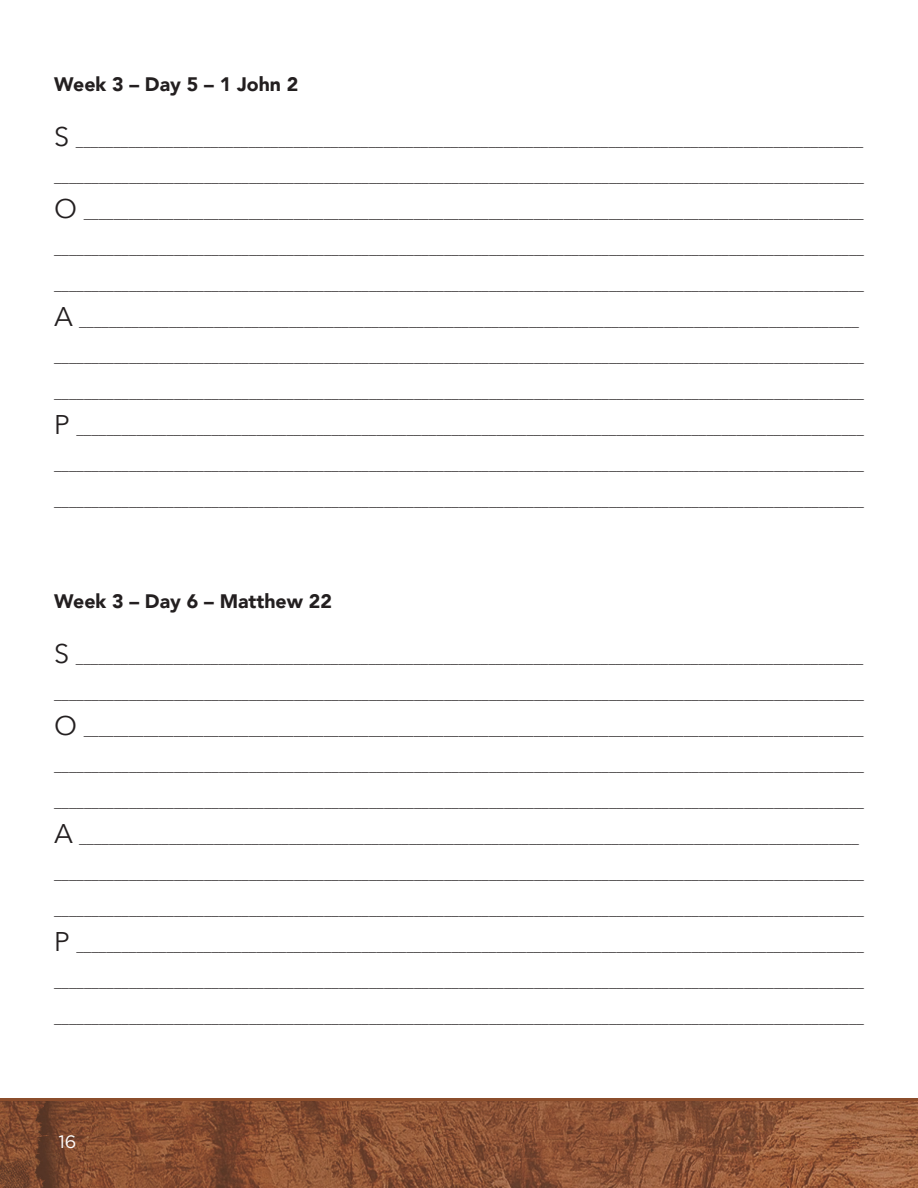
<style>
.page{position:relative;width:918px;height:1188px;background:#fff}
.page>*{position:absolute;margin:0;border:0;box-sizing:border-box;transform-origin:0 0}
.t1{font:900 19.5px "Avenir";color:#231f20}
.t2{font:18px "Gotham";color:#fff}
.t3{font:15px "Avenir Next";color:#231f20}
.s1{font-size:27px}
</style>
<div class="page">
<div style="left:0;top:1098px;width:918px;height:90px;background:linear-gradient(to right,#8b4d2c,#8b4d2c)"></div>
<img style="left:0;top:1102px;width:918px;height:86px">
<p class="t1" style="left:54px;top:67px;width:246px">Week 3 – Day 5 – 1 John 2</p>
<p class="t3" style="left:54px;top:128px;width:811px"><span class="s1">S</span> _________________________________________________________________________________________________________</p>
<p class="t3" style="left:54px;top:164px;width:811px">____________________________________________________________________________________________________________</p>
<p class="t3" style="left:54px;top:200px;width:811px"><span class="s1">O</span> ________________________________________________________________________________________________________</p>
<p class="t3" style="left:54px;top:236px;width:811px">____________________________________________________________________________________________________________</p>
<p class="t3" style="left:54px;top:272px;width:811px">____________________________________________________________________________________________________________</p>
<p class="t3" style="left:54px;top:308px;width:807px"><span class="s1">A</span> ________________________________________________________________________________________________________</p>
<p class="t3" style="left:54px;top:344px;width:811px">____________________________________________________________________________________________________________</p>
<p class="t3" style="left:54px;top:380px;width:811px">____________________________________________________________________________________________________________</p>
<p class="t3" style="left:54px;top:416px;width:811px"><span class="s1">P</span> _________________________________________________________________________________________________________</p>
<p class="t3" style="left:54px;top:452px;width:811px">____________________________________________________________________________________________________________</p>
<p class="t3" style="left:54px;top:488px;width:811px">____________________________________________________________________________________________________________</p>
<p class="t1" style="left:54px;top:585px;width:279px">Week 3 – Day 6 – Matthew 22</p>
<p class="t3" style="left:54px;top:645px;width:811px"><span class="s1">S</span> _________________________________________________________________________________________________________</p>
<p class="t3" style="left:54px;top:681px;width:811px">____________________________________________________________________________________________________________</p>
<p class="t3" style="left:54px;top:717px;width:811px"><span class="s1">O</span> ________________________________________________________________________________________________________</p>
<p class="t3" style="left:54px;top:753px;width:811px">____________________________________________________________________________________________________________</p>
<p class="t3" style="left:54px;top:789px;width:811px">____________________________________________________________________________________________________________</p>
<p class="t3" style="left:54px;top:825px;width:807px"><span class="s1">A</span> ________________________________________________________________________________________________________</p>
<p class="t3" style="left:54px;top:861px;width:811px">____________________________________________________________________________________________________________</p>
<p class="t3" style="left:54px;top:897px;width:811px">____________________________________________________________________________________________________________</p>
<p class="t3" style="left:54px;top:933px;width:811px"><span class="s1">P</span> _________________________________________________________________________________________________________</p>
<p class="t3" style="left:54px;top:969px;width:811px">____________________________________________________________________________________________________________</p>
<p class="t3" style="left:54px;top:1005px;width:811px">____________________________________________________________________________________________________________</p>
<p class="t2" style="left:58px;top:1131px;width:20px">16</p>
</div>
